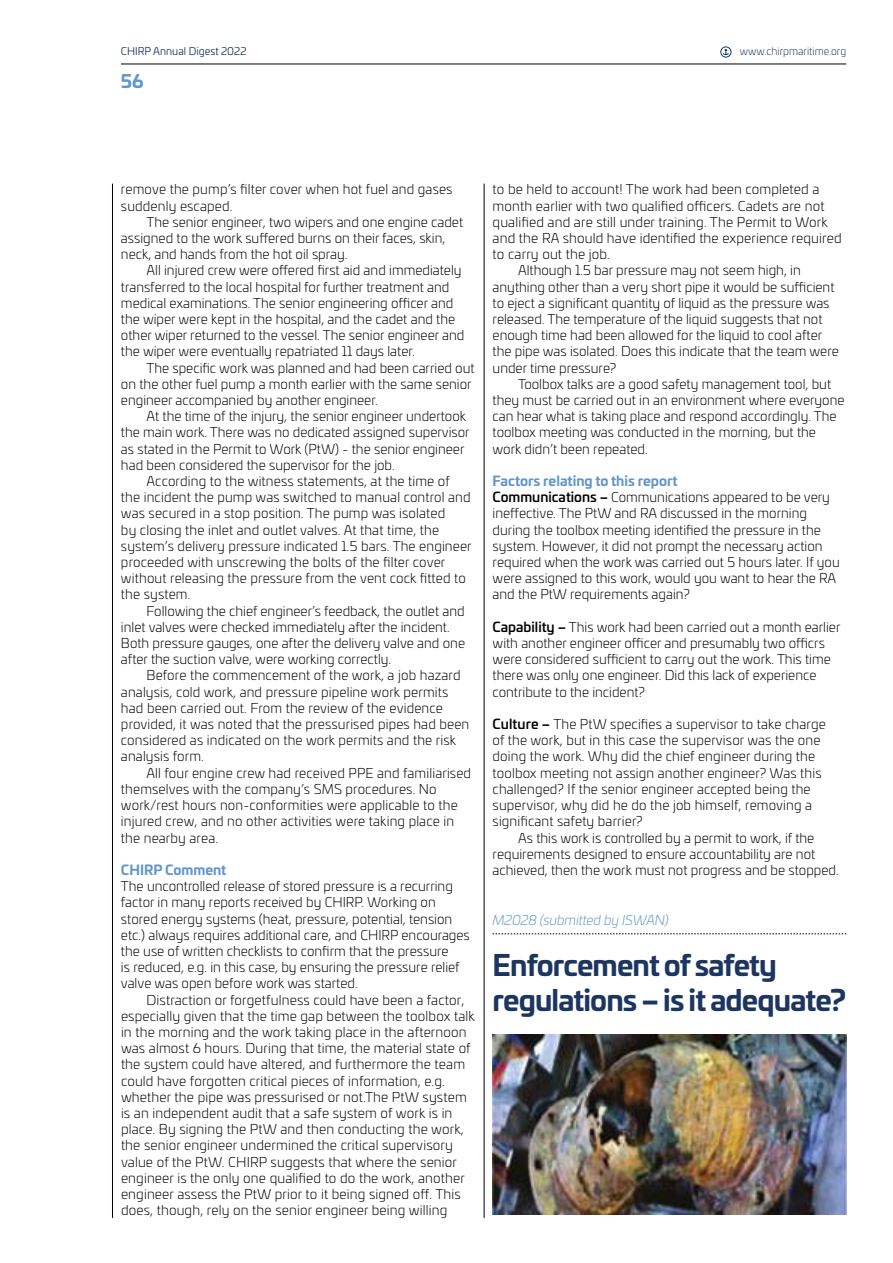
<style>
.page{position:relative;width:893px;height:1263px;background:#fff}
.page>*{position:absolute;margin:0;border:0;box-sizing:border-box;transform-origin:0 0}
.t1{font:700 28.5px/34.2px "Univia Pro";letter-spacing:-.03em;color:#1c3660}
.t2{font:700 18px "Univia Pro";color:#6397cb}
.t3{font:300 13.5px/16.2px "Univia Pro";color:#000}
.t4{font:italic 300 13.5px "Univia Pro";letter-spacing:-.01em;color:#6397cb}
.t5{font:700 13.5px "Univia Pro";color:#6397cb}
.t6{font:10.5px "Univia Pro";color:#1c3660}
.t7{font:300 10.5px "Univia Pro";color:#1c3660}
.s1{font-weight:700;color:#6397cb}
.s2{font-weight:500}
</style>
<div class="page">
<hr style="left:121px;top:64px;width:725px;height:1px;background:#000">
<svg style="left:720px;top:46px;width:12px;height:12px"></svg>
<hr style="left:112px;top:184px;width:1px;height:1034px;background:#000">
<hr style="left:484px;top:184px;width:1px;height:1034px;background:#000">
<svg style="left:493px;top:933px;width:353px;height:1px"></svg>
<img style="left:493px;top:1035px;width:353px;height:179px">
<p class="t6" style="left:121px;top:44px;width:127px">CHIRP Annual Digest 2022</p>
<p class="t7" style="left:740px;top:44px;width:108px">www.chirpmaritime.org</p>
<h2 class="t2" style="left:121px;top:67px;width:24px">56</h2>
<p class="t3" style="left:121px;top:181px;width:333px">remove the pump’s filter cover when hot fuel and gases suddenly escaped.</p>
<p class="t3" style="left:121px;top:213px;width:344px;text-indent:26px">The senior engineer, two wipers and one engine cadet assigned to the work suffered burns on their faces, skin, neck, and hands from the hot oil spray.</p>
<p class="t3" style="left:121px;top:262px;width:345px;text-indent:26px">All injured crew were offered first aid and immediately transferred to the local hospital for further treatment and medical examinations. The senior engineering officer and the wiper were kept in the hospital, and the cadet and the other wiper returned to the vessel. The senior engineer and the wiper were eventually repatriated 11 days later.</p>
<p class="t3" style="left:121px;top:359px;width:355px;text-indent:26px">The specific work was planned and had been carried out on the other fuel pump a month earlier with the same senior engineer accompanied by another engineer.</p>
<p class="t3" style="left:121px;top:408px;width:350px;text-indent:26px">At the time of the injury, the senior engineer undertook the main work. There was no dedicated assigned supervisor as stated in the Permit to Work (PtW) - the senior engineer had been considered the supervisor for the job.</p>
<p class="t3" style="left:121px;top:472px;width:352px;text-indent:26px">According to the witness statements, at the time of the incident the pump was switched to manual control and was secured in a stop position. The pump was isolated<br>by closing the inlet and outlet valves. At that time, the system’s delivery pressure indicated 1.5 bars. The engineer proceeded with unscrewing the bolts of the filter cover without releasing the pressure from the vent cock fitted to the system.</p>
<p class="t3" style="left:121px;top:602px;width:346px;text-indent:26px">Following the chief engineer’s feedback, the outlet and inlet valves were checked immediately after the incident.<br>Both pressure gauges, one after the delivery valve and one after the suction valve, were working correctly.</p>
<p class="t3" style="left:121px;top:667px;width:350px;text-indent:26px">Before the commencement of the work, a job hazard analysis, cold work, and pressure pipeline work permits had been carried out. From the review of the evidence provided, it was noted that the pressurised pipes had been considered as indicated on the work permits and the risk analysis form.</p>
<p class="t3" style="left:121px;top:764px;width:352px;text-indent:26px">All four engine crew had received PPE and familiarised themselves with the company’s SMS procedures. No work/rest hours non-conformities were applicable to the injured crew, and no other activities were taking place in the nearby area.</p>
<p class="t5" style="left:121px;top:859px;width:107px">CHIRP Comment</p>
<p class="t3" style="left:121px;top:877px;width:350px">The uncontrolled release of stored pressure is a recurring factor in many reports received by CHIRP. Working on stored energy systems (heat, pressure, potential, tension etc.) always requires additional care, and CHIRP encourages the use of written checklists to confirm that the pressure<br>is reduced, e.g. in this case, by ensuring the pressure relief valve was open before work was started.</p>
<p class="t3" style="left:121px;top:991px;width:355px;text-indent:26px">Distraction or forgetfulness could have been a factor, especially given that the time gap between the toolbox talk in the morning and the work taking place in the afternoon was almost 6 hours. During that time, the material state of the system could have altered, and furthermore the team could have forgotten critical pieces of information, e.g. whether the pipe was pressurised or not.The PtW system is an independent audit that a safe system of work is in place. By signing the PtW and then conducting the work, the senior engineer undermined the critical supervisory value of the PtW. CHIRP suggests that where the senior engineer is the only one qualified to do the work, another engineer assess the PtW prior to it being signed off. This does, though, rely on the senior engineer being willing</p>
<p class="t3" style="left:493px;top:181px;width:328px">to be held to account! The work had been completed a</p>
<p class="t3" style="left:493px;top:197px;width:333px">month earlier with two qualified officers. Cadets are not</p>
<p class="t3" style="left:493px;top:213px;width:337px">qualified and are still under training. The Permit to Work</p>
<p class="t3" style="left:493px;top:229px;width:351px">and the RA should have identified the experience required</p>
<p class="t3" style="left:493px;top:246px;width:119px">to carry out the job.</p>
<p class="t3" style="left:518px;top:262px;width:284px">Although 1.5 bar pressure may not seem high, in</p>
<p class="t3" style="left:493px;top:278px;width:343px">anything other than a very short pipe it would be sufficient</p>
<p class="t3" style="left:493px;top:294px;width:338px">to eject a significant quantity of liquid as the pressure was</p>
<p class="t3" style="left:493px;top:310px;width:331px">released. The temperature of the liquid suggests that not</p>
<p class="t3" style="left:493px;top:327px;width:331px">enough time had been allowed for the liquid to cool after</p>
<p class="t3" style="left:493px;top:343px;width:348px">the pipe was isolated. Does this indicate that the team were</p>
<p class="t3" style="left:493px;top:359px;width:125px">under time pressure?</p>
<p class="t3" style="left:518px;top:375px;width:315px">Toolbox talks are a good safety management tool, but</p>
<p class="t3" style="left:493px;top:391px;width:353px">they must be carried out in an environment where everyone</p>
<p class="t3" style="left:493px;top:408px;width:346px">can hear what is taking place and respond accordingly. The</p>
<p class="t3" style="left:493px;top:424px;width:325px">toolbox meeting was conducted in the morning, but the</p>
<p class="t3" style="left:493px;top:440px;width:157px">work didn’t been repeated.</p>
<p class="t3" style="left:493px;top:472px;width:349px"><span class="s1">Factors relating to this report<br></span><span class="s2">Communications –</span> Communications appeared to be very ineffective. The PtW and RA discussed in the morning during the toolbox meeting identified the pressure in the system. However, it did not prompt the necessary action required when the work was carried out 5 hours later. If you were assigned to this work, would you want to hear the RA and the PtW requirements again?</p>
<p class="t3" style="left:493px;top:618px;width:349px"><span class="s2">Capability –</span> This work had been carried out a month earlier with another engineer officer and presumably two officrs were considered sufficient to carry out the work. This time there was only one engineer. Did this lack of experience contribute to the incident?</p>
<p class="t3" style="left:493px;top:715px;width:335px"><span class="s2">Culture –</span> The PtW specifies a supervisor to take charge of the work, but in this case the supervisor was the one doing the work. Why did the chief engineer during the toolbox meeting not assign another engineer? Was this challenged? If the senior engineer accepted being the supervisor, why did he do the job himself, removing a significant safety barrier?</p>
<p class="t3" style="left:493px;top:829px;width:348px;text-indent:26px">As this work is controlled by a permit to work, if the requirements designed to ensure accountability are not achieved, then the work must not progress and be stopped.</p>
<p class="t4" style="left:493px;top:911px;width:178px">M2028 (submitted by ISWAN)</p>
<h1 class="t1" style="left:493px;top:946px;width:355px">Enforcement of safety regulations – is it adequate?</h1>
</div>
